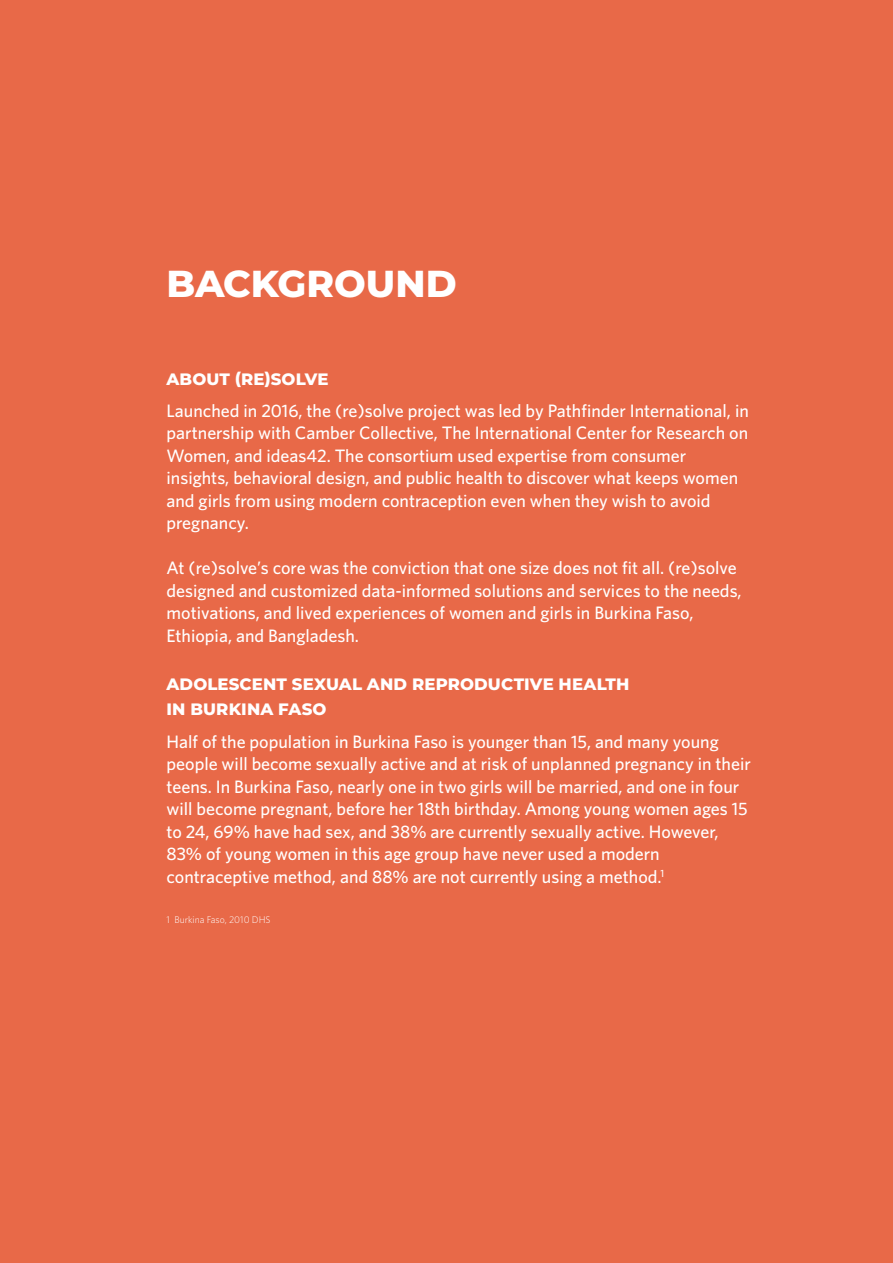
<style>
.page{position:relative;width:893px;height:1263px;background:#e86948}
.page>*{position:absolute;margin:0;border:0;box-sizing:border-box;transform-origin:0 0}
.A_Head{font:800 37.5px "Montserrat";letter-spacing:-.005em;color:#fff}
.Body_A{font:500 18px/22.5px "Whitney";color:#fff}
.A_Head-2{font:800 16.5px/25.5px "Montserrat";letter-spacing:.01em;color:#fff}
.Footnotes{font:300 9.75px "Whitney";color:#fff}
</style>
<div class="page">
<p class="A_Head" style="left:166px;top:256px;width:292px">BACKGROUND</p>
<p class="A_Head-2" style="left:166px;top:365px;width:164px">ABOUT (RE)SOLVE</p>
<p class="Body_A" style="left:166px;top:399px;width:584px">Launched in 2016, the (re)solve project was led by Pathfinder International, in partnership with Camber Collective, The International Center for Research on Women, and ideas42. The consortium used expertise from consumer insights, behavioral design, and public health to discover what keeps women and girls from using modern contraception even when they wish to avoid pregnancy.</p>
<p class="Body_A" style="left:166px;top:556px;width:577px">At (re)solve’s core was the conviction that one size does not fit all. (re)solve designed and customized data-informed solutions and services to the needs, motivations, and lived experiences of women and girls in Burkina Faso, Ethiopia, and Bangladesh.</p>
<p class="A_Head-2" style="left:166px;top:670px;width:464px">ADOLESCENT SEXUAL AND REPRODUCTIVE HEALTH<br>IN BURKINA FASO</p>
<p class="Body_A" style="left:166px;top:730px;width:586px">Half of the population in Burkina Faso is younger than 15, and many young people will become sexually active and at risk of unplanned pregnancy in their teens. In Burkina Faso, nearly one in two girls will be married, and one in four will become pregnant, before her 18th birthday. Among young women ages 15 to 24, 69% have had sex, and 38% are currently sexually active. However, 83% of young women in this age group have never used a modern contraceptive method, and 88% are not currently using a method.<sup>1</sup></p>
<p class="Footnotes" style="left:166px;top:913px;width:106px">1 Burkina Faso, 2010 DHS</p>
</div>
